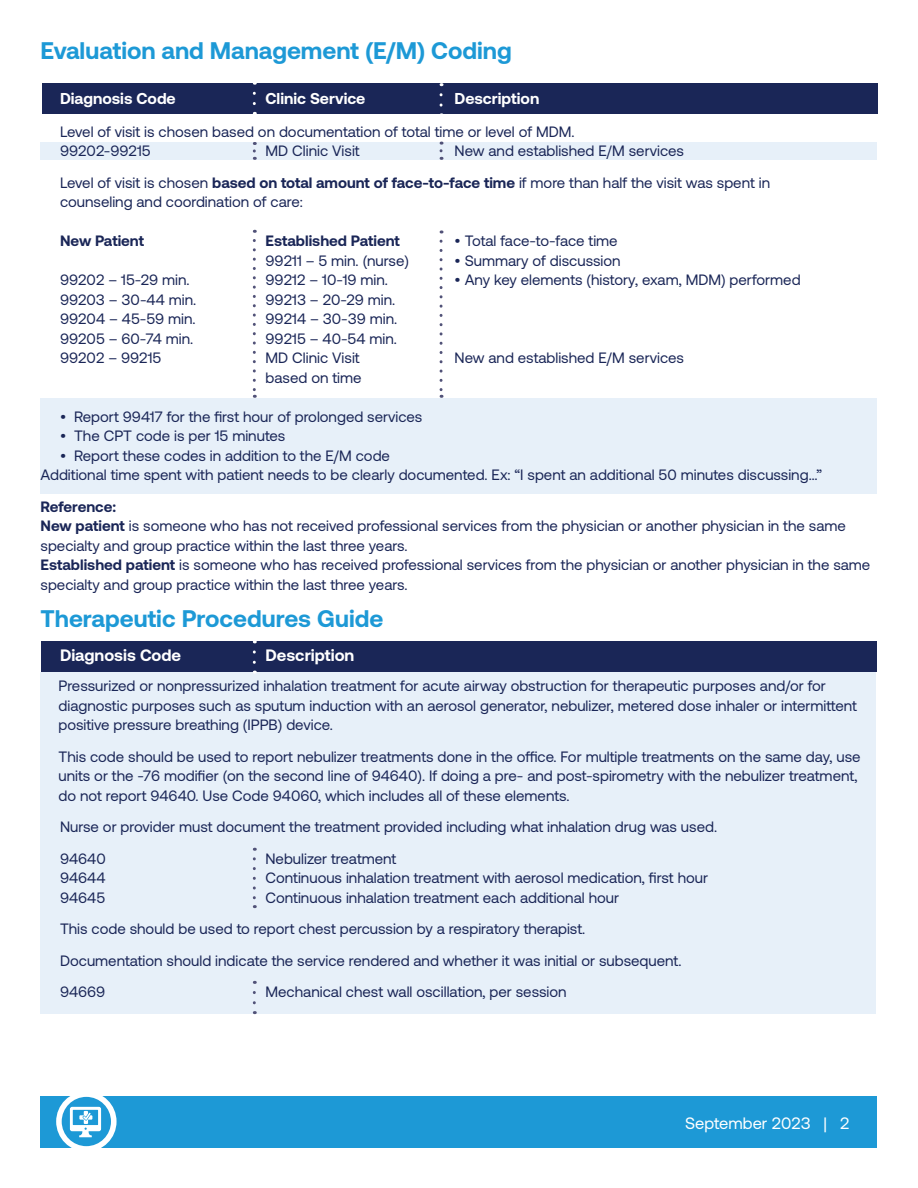
<style>
.page{position:relative;width:918px;height:1188px;background:#fff}
.page>*{position:absolute;margin:0;border:0;box-sizing:border-box;transform-origin:0 0}
.t1{font:700 24px "Aeonik";color:#1d99d6}
.t2{font:700 16.5px "Aeonik";color:#fff}
.t3{font:16.5px "Aeonik";color:#fff}
.t4{font:700 15.75px "Aeonik";color:#fff}
.t5{font:15px/19.5px "Aeonik";color:#1a2657}
.t6{font:700 15px "Aeonik";color:#1a2657}
.s1{font-weight:700}
</style>
<div class="page">
<div style="left:40px;top:672px;width:836px;height:342px;background:#e7f0f9"></div>
<div style="left:42px;top:642px;width:835px;height:30px;background:#1a2657"></div>
<div style="left:41px;top:142px;width:836px;height:18px;background:#e7f0f9"></div>
<div style="left:40px;top:398px;width:838px;height:95px;background:#e7f0f9"></div>
<div style="left:42px;top:83px;width:836px;height:30px;background:#1a2657"></div>
<svg style="left:253px;top:93px;width:3px;height:20px"></svg>
<svg style="left:253px;top:151px;width:3px;height:9px"></svg>
<div style="left:40px;top:1096px;width:838px;height:52px;background:#1d99d6"></div>
<svg style="left:56px;top:1096px;width:61px;height:52px"></svg>
<svg style="left:440px;top:95px;width:3px;height:19px"></svg>
<svg style="left:440px;top:151px;width:3px;height:9px"></svg>
<svg style="left:253px;top:240px;width:3px;height:158px"></svg>
<svg style="left:440px;top:241px;width:3px;height:157px"></svg>
<svg style="left:253px;top:652px;width:3px;height:22px"></svg>
<svg style="left:253px;top:859px;width:3px;height:49px"></svg>
<svg style="left:253px;top:992px;width:3px;height:22px"></svg>
<p class="t1" style="left:41px;top:36px;width:473px">Evaluation and Management (E/M) Coding</p>
<p class="t4" style="left:60px;top:89px;width:117px">Diagnosis Code</p>
<p class="t4" style="left:266px;top:89px;width:101px">Clinic Service</p>
<p class="t4" style="left:455px;top:89px;width:86px">Description</p>
<p class="t5" style="left:60px;top:122px;width:516px">Level of visit is chosen based on documentation of total time or level of MDM.</p>
<p class="t5" style="left:60px;top:141px;width:92px">99202-99215</p>
<p class="t5" style="left:266px;top:141px;width:96px">MD Clinic Visit</p>
<p class="t5" style="left:455px;top:141px;width:231px">New and established E/M services</p>
<p class="t5" style="left:60px;top:173px;width:712px">Level of visit is chosen <span class="s1">based on total amount of face-to-face time</span> if more than half the visit was spent in counseling and coordination of care:</p>
<p class="t6" style="left:60px;top:232px;width:86px">New Patient</p>
<p class="t6" style="left:266px;top:232px;width:136px">Established Patient</p>
<p class="t5" style="left:455px;top:231px;width:165px">• Total face-to-face time</p>
<p class="t5" style="left:266px;top:251px;width:145px">99211 – 5 min. (nurse)</p>
<p class="t5" style="left:455px;top:251px;width:168px">• Summary of discussion</p>
<p class="t5" style="left:60px;top:270px;width:131px">99202 – 15-29 min.</p>
<p class="t5" style="left:266px;top:270px;width:124px">99212 – 10-19 min.</p>
<p class="t5" style="left:455px;top:270px;width:348px">• Any key elements (history, exam, MDM) performed</p>
<p class="t5" style="left:60px;top:290px;width:138px">99203 – 30-44 min.</p>
<p class="t5" style="left:266px;top:290px;width:131px">99213 – 20-29 min.</p>
<p class="t5" style="left:60px;top:309px;width:137px">99204 – 45-59 min.</p>
<p class="t5" style="left:266px;top:309px;width:133px">99214 – 30-39 min.</p>
<p class="t5" style="left:60px;top:329px;width:135px">99205 – 60-74 min.</p>
<p class="t5" style="left:266px;top:329px;width:133px">99215 – 40-54 min.</p>
<p class="t5" style="left:60px;top:348px;width:103px">99202 – 99215</p>
<p class="t5" style="left:266px;top:348px;width:96px">MD Clinic Visit</p>
<p class="t5" style="left:455px;top:348px;width:231px">New and established E/M services</p>
<p class="t5" style="left:266px;top:368px;width:97px">based on time</p>
<p class="t5" style="left:60px;top:407px;width:364px">• Report 99417 for the first hour of prolonged services</p>
<p class="t5" style="left:60px;top:426px;width:227px">• The CPT code is per 15 minutes</p>
<p class="t5" style="left:60px;top:446px;width:331px">• Report these codes in addition to the E/M code</p>
<p class="t5" style="left:41px;top:465px;width:783px">Additional time spent with patient needs to be clearly documented. Ex: “I spent an additional 50 minutes discussing…”</p>
<p class="t6" style="left:41px;top:498px;width:77px">Reference:</p>
<p class="t5" style="left:41px;top:516px;width:807px"><span class="s1">New patient</span> is someone who has not received professional services from the physician or another physician in the same specialty and group practice within the last three years.</p>
<p class="t5" style="left:41px;top:555px;width:831px"><span class="s1">Established patient</span> is someone who has received professional services from the physician or another physician in the same specialty and group practice within the last three years.</p>
<p class="t1" style="left:40px;top:604px;width:344px">Therapeutic Procedures Guide</p>
<p class="t2" style="left:60px;top:646px;width:123px">Diagnosis Code</p>
<p class="t2" style="left:266px;top:646px;width:90px">Description</p>
<p class="t5" style="left:58px;top:676px;width:800px">Pressurized or nonpressurized inhalation treatment for acute airway obstruction for therapeutic purposes and/or for diagnostic purposes such as sputum induction with an aerosol generator, nebulizer, metered dose inhaler or intermittent positive pressure breathing (IPPB) device.</p>
<p class="t5" style="left:58px;top:747px;width:804px">This code should be used to report nebulizer treatments done in the office. For multiple treatments on the same day, use units or the -76 modifier (on the second line of 94640). If doing a pre- and post-spirometry with the nebulizer treatment, do not report 94640. Use Code 94060, which includes all of these elements.</p>
<p class="t5" style="left:60px;top:817px;width:659px">Nurse or provider must document the treatment provided including what inhalation drug was used.</p>
<p class="t5" style="left:60px;top:849px;width:47px">94640</p>
<p class="t5" style="left:266px;top:849px;width:132px">Nebulizer treatment</p>
<p class="t5" style="left:60px;top:868px;width:47px">94644</p>
<p class="t5" style="left:266px;top:868px;width:444px">Continuous inhalation treatment with aerosol medication, first hour</p>
<p class="t5" style="left:60px;top:888px;width:47px">94645</p>
<p class="t5" style="left:266px;top:888px;width:355px">Continuous inhalation treatment each additional hour</p>
<p class="t5" style="left:60px;top:919px;width:527px">This code should be used to report chest percussion by a respiratory therapist.</p>
<p class="t5" style="left:60px;top:951px;width:623px">Documentation should indicate the service rendered and whether it was initial or subsequent.</p>
<p class="t5" style="left:60px;top:982px;width:47px">94669</p>
<p class="t5" style="left:266px;top:982px;width:303px">Mechanical chest wall oscillation, per session</p>
<p class="t3" style="left:685px;top:1114px;width:166px">September 2023 | 2</p>
</div>
